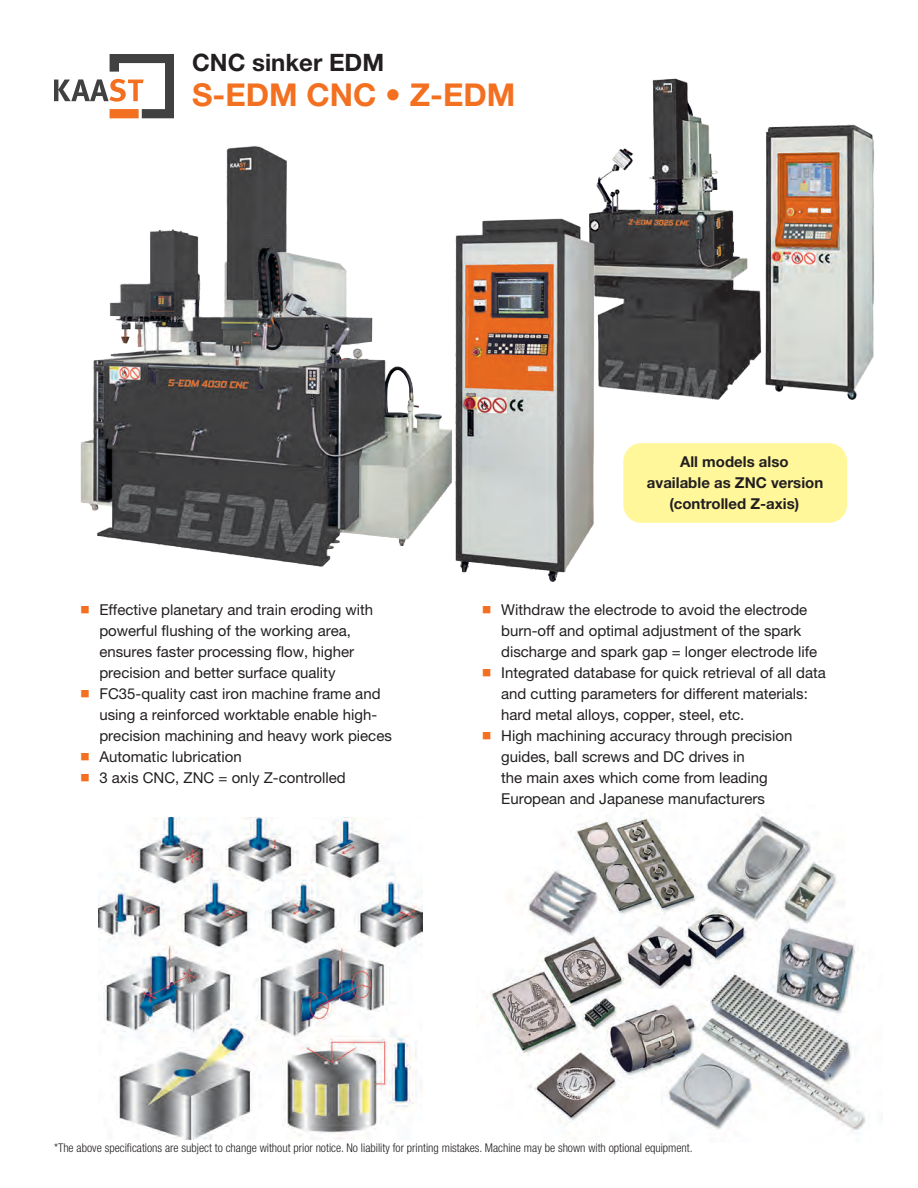
<style>
.page{position:relative;width:918px;height:1188px;background:#fff}
.page>*{position:absolute;margin:0;border:0;box-sizing:border-box;transform-origin:0 0}
.headline___21___oran{font:700 31.5px "Helvetica Neue LT Pro";color:#f37021}
.headline___16{font:700 24px "Helvetica Neue LT Pro";color:#231f20}
.t1{font:15px/21px "Helvetica Neue LT Pro";color:#231f20}
.paragraph___10{font:700 15px/21px "Helvetica Neue LT Pro";color:#231f20;text-align:center}
.t2{font:300 condensed 12px "Helvetica Neue LT Pro";color:#231f20}
</style>
<div class="page">
<svg style="left:54px;top:54px;width:120px;height:43px"></svg>
<img style="left:641px;top:78px;width:233px;height:322px">
<img style="left:54px;top:97px;width:587px;height:485px">
<img style="left:487px;top:812px;width:379px;height:319px">
<img style="left:99px;top:818px;width:324px;height:322px">
<div style="left:623px;top:443px;width:224px;height:80px;background:#fff79a;border-radius:18px"></div>
<p class="headline___16" style="left:192px;top:47px;width:193px">CNC sinker EDM</p>
<p class="headline___21___oran" style="left:192px;top:75px;width:325px">S-EDM CNC • Z-EDM</p>
<p class="paragraph___10" style="left:647px;top:451px;width:178px">All models also<br>available as ZNC version (controlled Z-axis)</p>
<p class="t1" style="left:99px;top:599px;width:275px;text-indent:-18px"><sub>▀</sub> Effective planetary and train eroding with powerful flushing of the working area, ensures faster processing flow, higher precision and better surface quality</p>
<p class="t1" style="left:99px;top:683px;width:294px;text-indent:-18px"><sub>▀</sub> FC35-quality cast iron machine frame and using a reinforced worktable enable high&shy;precision machining and heavy work pieces</p>
<p class="t1" style="left:81px;top:746px;width:162px"><sub>▀</sub> Automatic lubrication</p>
<p class="t1" style="left:81px;top:767px;width:266px"><sub>▀</sub> 3 axis CNC, ZNC = only Z-controlled</p>
<p class="t1" style="left:501px;top:599px;width:317px;text-indent:-18px"><sub>▀</sub> Withdraw the electrode to avoid the electrode burn-off and optimal adjustment of the spark discharge and spark gap = longer electrode life</p>
<p class="t1" style="left:501px;top:662px;width:326px;text-indent:-18px"><sub>▀</sub> Integrated database for quick retrieval of all data and cutting parameters for different materials: hard metal alloys, copper, steel, etc.</p>
<p class="t1" style="left:501px;top:725px;width:293px;text-indent:-18px"><sub>▀</sub> High machining accuracy through precision guides, ball screws and DC drives in<br>the main axes which come from leading European and Japanese manufacturers</p>
<p class="t2" style="left:54px;top:1140px;width:640px">*The above specifications are subject to change without prior notice. No liability for printing mistakes. Machine may be shown with optional equipment.</p>
</div>
